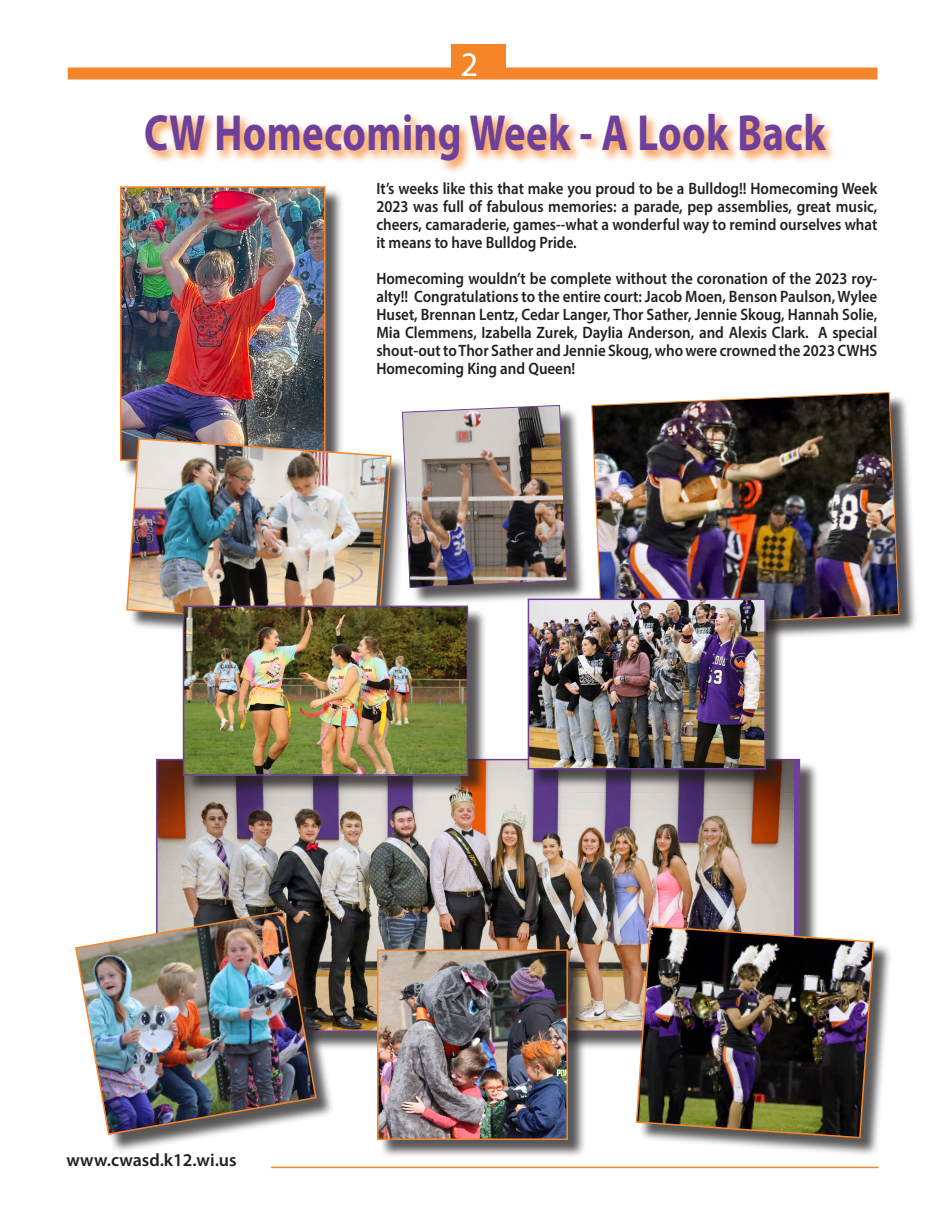
<style>
.page{position:relative;width:945px;height:1215px;background:#fff}
.page>*{position:absolute;margin:0;border:0;box-sizing:border-box;transform-origin:0 0}
.t1{font:700 51px "Myriad Pro";letter-spacing:.01em;color:#6f4099;scale:.8 1}
.t2{font:34.5px "Myriad Pro";color:#fff}
.t3{font:600 18px "Myriad Pro";color:#231f20}
.story_text{font:600 16.5px/18px "Myriad Pro";color:#231f20;text-align:justify;scale:.91 1}
</style>
<div class="page">
<hr style="left:271px;top:1167px;width:608px;height:1px;background:#f58529">
<div style="left:68px;top:68px;width:809px;height:12px;background:#f58529"></div>
<div style="left:452px;top:44px;width:54px;height:34px;background:#f58529"></div>
<div style="left:143px;top:111px;width:695px;height:63px;background:#f58529;opacity:.94"></div>
<div style="left:122px;top:189px;width:222px;height:291px;background:#231f20;opacity:.75"></div>
<img style="left:123px;top:189px;width:200px;height:269px">
<div style="left:120px;top:186px;width:206px;height:275px;border:2px solid #f58529"></div>
<div style="left:129px;top:441px;width:281px;height:206px;background:#231f20;opacity:.75"></div>
<img style="left:125px;top:437px;width:267px;height:192px">
<div style="left:594px;top:395px;width:324px;height:251px;background:#231f20;opacity:.75"></div>
<img style="left:591px;top:392px;width:309px;height:237px">
<div style="left:405px;top:408px;width:181px;height:199px;background:#231f20;opacity:.75"></div>
<img style="left:402px;top:405px;width:166px;height:183px">
<div style="left:158px;top:761px;width:661px;height:290px;background:#231f20;opacity:.75"></div>
<img style="left:159px;top:762px;width:634px;height:267px">
<div style="left:78px;top:913px;width:257px;height:240px;background:#231f20;opacity:.75"></div>
<img style="left:75px;top:910px;width:243px;height:226px">
<div style="left:639px;top:928px;width:253px;height:229px;background:#231f20;opacity:.75"></div>
<img style="left:635px;top:925px;width:240px;height:214px">
<div style="left:530px;top:601px;width:255px;height:187px;background:#231f20;opacity:.75"></div>
<img style="left:531px;top:602px;width:232px;height:165px">
<div style="left:528px;top:599px;width:238px;height:171px;border:2px solid #6f4099"></div>
<div style="left:379px;top:952px;width:208px;height:207px;background:#231f20;opacity:.75"></div>
<img style="left:380px;top:953px;width:185px;height:184px">
<div style="left:377px;top:950px;width:191px;height:190px;border:2px solid #f58529"></div>
<div style="left:185px;top:608px;width:302px;height:187px;background:#231f20;opacity:.75"></div>
<img style="left:186px;top:609px;width:279px;height:164px">
<div style="left:183px;top:606px;width:285px;height:170px;border:2px solid #6f4099"></div>
<h2 class="t2" style="left:460px;top:43px;width:19px">2</h2>
<p class="t1" style="left:144px;top:100px;width:853px">CW Homecoming Week - A Look Back</p>
<p class="story_text" style="left:376px;top:179px;width:552px">It’s weeks like this that make you proud to be a Bulldog!! Homecoming Week 2023 was full of fabulous memories: a parade, pep assemblies, great music, cheers, camaraderie, games--what a wonderful way to remind ourselves what it means to have Bulldog Pride.</p>
<p class="story_text" style="left:376px;top:269px;width:552px">Homecoming wouldn’t be complete without the coronation of the 2023 roy&shy;alty!! Congratulations to the entire court: Jacob Moen, Benson Paulson, Wylee Huset, Brennan Lentz, Cedar Langer, Thor Sather, Jennie Skoug, Hannah Solie, Mia Clemmens, Izabella Zurek, Daylia Anderson, and Alexis Clark. A special shout-out to Thor Sather and Jennie Skoug, who were crowned the 2023 CWHS Homecoming King and Queen!</p>
<p class="t3" style="left:67px;top:1149px;width:172px">www.cwasd.k12.wi.us</p>
</div>
